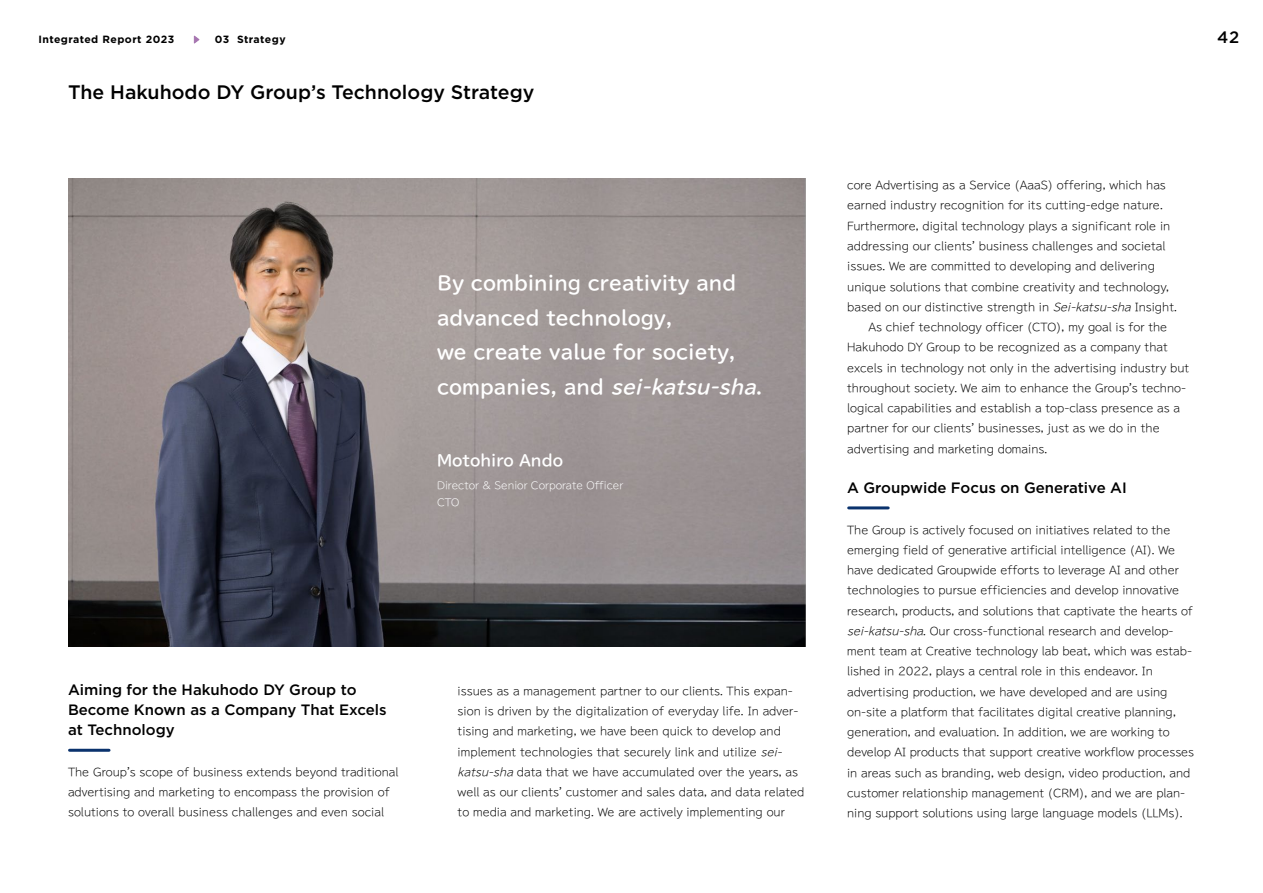
<style>
.page{position:relative;width:1263px;height:893px;background:#fff}
.page>*{position:absolute;margin:0;border:0;box-sizing:border-box;transform-origin:0 0}
.t1{font:500 19.5px "Gotham";color:#000}
.t2{font:700 18.75px/34.5px "Tsutawaru R Go Std";color:#fff}
.t3{font:500 16.5px "Gotham";color:#000}
.t4{font:500 15px/20.2px "Gotham";color:#000}
.t5{font:700 15px "Tsutawaru R Go Std";color:#fff}
.t6{font:300 10.5px/20.2px "Tsutawaru R Go Std Super";color:#000}
.t7{font:700 10.5px "Gotham";letter-spacing:.045em;color:#000}
.t8{font:300 9.75px/16.5px "Tsutawaru R Go Std Super";color:#fff}
.s1{font-style:italic}
</style>
<div class="page">
<hr style="left:70px;top:749px;width:39px;height:3px;background:#0a326d">
<hr style="left:849px;top:506px;width:39px;height:3px;background:#0a326d">
<img style="left:68px;top:179px;width:737px;height:467px">
<svg style="left:194px;top:35px;width:6px;height:9px"></svg>
<p class="t7" style="left:38px;top:32px;width:137px">Integrated Report 2023</p>
<p class="t7" style="left:215px;top:32px;width:72px">03 Strategy</p>
<h3 class="t3" style="left:1217px;top:27px;width:24px">42</h3>
<h1 class="t1" style="left:68px;top:79px;width:468px">The Hakuhodo DY Group’s Technology Strategy</h1>
<h2 class="t2" style="left:437px;top:266px;width:328px">By combining creativity and advanced technology,<br>we create value for society, co m p a n i e s , a n d <span class="s1">sei-katsu-sha</span>.</h2>
<h3 class="t5" style="left:437px;top:449px;width:128px">Motohiro Ando</h3>
<p class="t8" style="left:437px;top:477px;width:188px">Director &amp; Senior Corporate Officer<br>CTO</p>
<h3 class="t4" style="left:68px;top:679px;width:320px">Aiming for the Hakuhodo DY Group to<br>Become Known as a Company That Excels at Technology</h3>
<p class="t6" style="left:68px;top:761px;width:332px">The Group’s scope of business extends beyond traditional advertising and marketing to encompass the provision of solutions to overall business challenges and even social</p>
<p class="t6" style="left:458px;top:680px;width:348px">issues as a management partner to our clients. This expan&shy;sion is driven by the digitalization of everyday life. In adver&shy;tising and marketing, we have been quick to develop and implement technologies that securely link and utilize <span class="s1">sei&shy;katsu-sha</span>data that we have accumulated over the years, as well as our clients’ customer and sales data, and data related to media and marketing. We are actively implementing our</p>
<p class="t6" style="left:847px;top:175px;width:320px">core Advertising as a Service (AaaS) offering, which has</p>
<p class="t6" style="left:847px;top:195px;width:318px">earned industry recognition for its cutting-edge nature.</p>
<p class="t6" style="left:847px;top:215px;width:325px">Furthermore, digital technology plays a significant role in</p>
<p class="t6" style="left:847px;top:236px;width:320px">addressing our clients’ business challenges and societal</p>
<p class="t6" style="left:847px;top:256px;width:309px">issues. We are committed to developing and delivering</p>
<p class="t6" style="left:847px;top:276px;width:324px">unique solutions that combine creativity and technology,</p>
<p class="t6" style="left:847px;top:296px;width:332px">based on our distinctive strength in <span class="s1">Sei-katsu-sha</span>Insight.</p>
<p class="t6" style="left:868px;top:317px;width:300px">As chief technology officer (CTO), my goal is for the</p>
<p class="t6" style="left:847px;top:337px;width:322px">Hakuhodo DY Group to be recognized as a company that</p>
<p class="t6" style="left:847px;top:357px;width:344px">excels in technology not only in the advertising industry but</p>
<p class="t6" style="left:847px;top:377px;width:340px">throughout society. We aim to enhance the Group’s techno-</p>
<p class="t6" style="left:847px;top:398px;width:334px">logical capabilities and establish a top-class presence as a</p>
<p class="t6" style="left:847px;top:418px;width:314px">partner for our clients’ businesses, just as we do in the</p>
<p class="t6" style="left:847px;top:438px;width:202px">advertising and marketing domains.</p>
<h3 class="t4" style="left:847px;top:477px;width:281px">A Groupwide Focus on Generative AI</h3>
<p class="t6" style="left:847px;top:519px;width:349px">The Group is actively focused on initiatives related to the emerging field of generative artificial intelligence (AI). We have dedicated Groupwide efforts to leverage AI and other technologies to pursue efficiencies and develop innovative research, products, and solutions that captivate the hearts of <span class="s1">sei-katsu-sha</span>. Our cross-functional research and develop&shy;ment team at Creative technology lab beat, which was estab&shy;lished in 2022, plays a central role in this endeavor. In advertising production, we have developed and are using on-site a platform that facilitates digital creative planning, generation, and evaluation. In addition, we are working to develop AI products that support creative workflow processes in areas such as branding, web design, video production, and customer relationship management (CRM), and we are plan&shy;ning support solutions using large language models (LLMs).</p>
</div>
